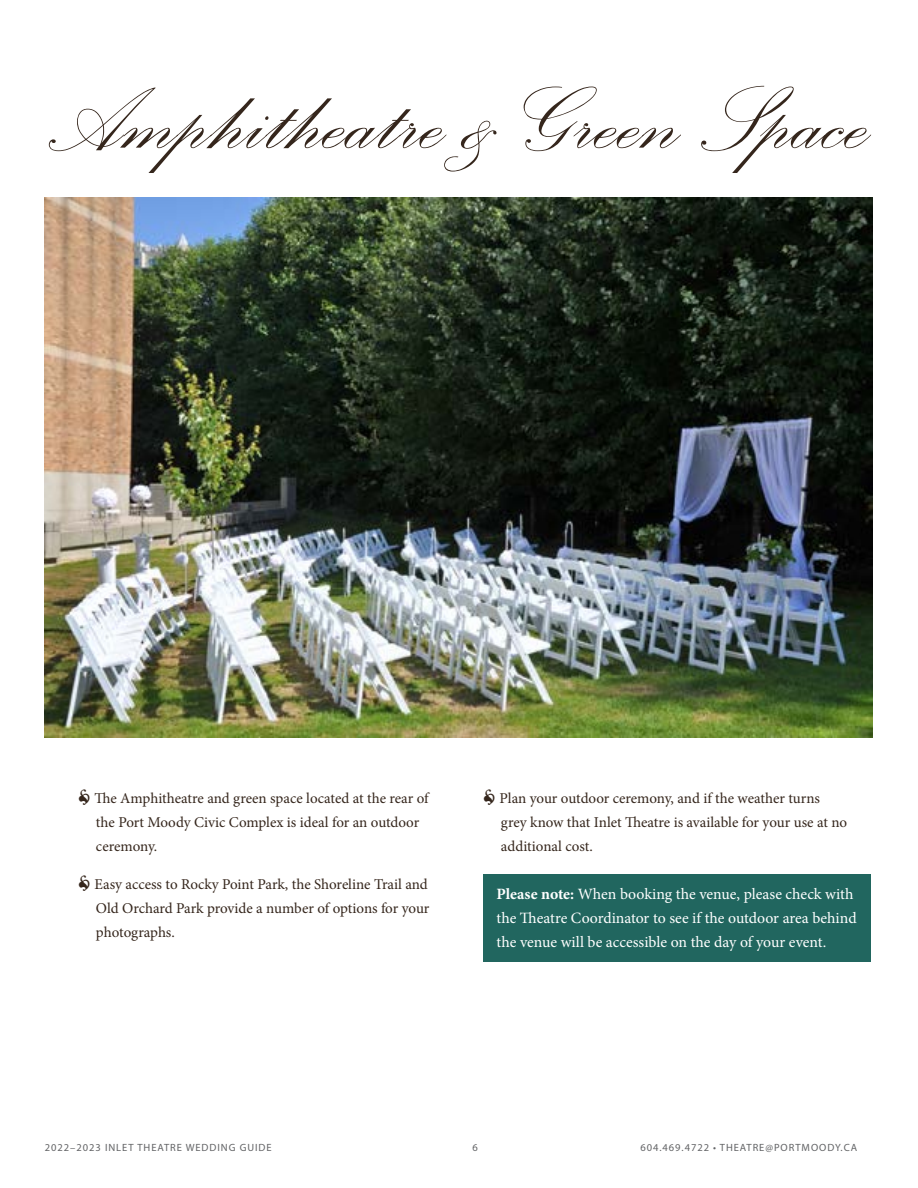
<style>
.page{position:relative;width:918px;height:1188px;background:#fff}
.page>*{position:absolute;margin:0;border:0;box-sizing:border-box;transform-origin:0 0}
.t1{font:115.5px "Palace Script";color:#35261c}
.t2{font:15.75px/24px "Minion Pro";color:#fff}
.t3{font:15px/24px "Minion Pro";letter-spacing:-.005em;color:#35261c}
.t4{font:10.5px "Myriad Pro";letter-spacing:.09em;color:#636466}
.s1{font-size:21px}
.s2{font-weight:700}
</style>
<div class="page">
<img style="left:45px;top:197px;width:828px;height:540px">
<div style="left:483px;top:874px;width:387px;height:88px;background:#21665f"></div>
<h1 class="t1" style="left:45px;top:44px;width:827px">Amphitheatre &amp; Green Space</h1>
<p class="t3" style="left:96px;top:787px;width:334px;text-indent:-18px"><span class="s1">•</span> The Amphitheatre and green space located at the rear of the Port Moody Civic Complex is ideal for an outdoor ceremony.</p>
<p class="t3" style="left:96px;top:872px;width:335px;text-align:justify;text-indent:-18px"><span class="s1">•</span> Easy access to Rocky Point Park, the Shoreline Trail and Old Orchard Park provide a number of options for your photographs.</p>
<p class="t3" style="left:501px;top:787px;width:348px;text-indent:-18px"><span class="s1">•</span> Plan your outdoor ceremony, and if the weather turns grey know that Inlet Theatre is available for your use at no additional cost.</p>
<p class="t2" style="left:496px;top:882px;width:362px"><span class="s2">Please note:</span> When booking the venue, please check with the Theatre Coordinator to see if the outdoor area behind the venue will be accessible on the day of your event.</p>
<p class="t4" style="left:45px;top:1141px;width:228px">2022–2023 INLET THEATRE WEDDING GUIDE</p>
<p class="t4" style="left:472px;top:1141px;width:7px">6</p>
<p class="t4" style="left:641px;top:1141px;width:218px">604.469.4722 • THEATRE@PORTMOODY.CA</p>
</div>
